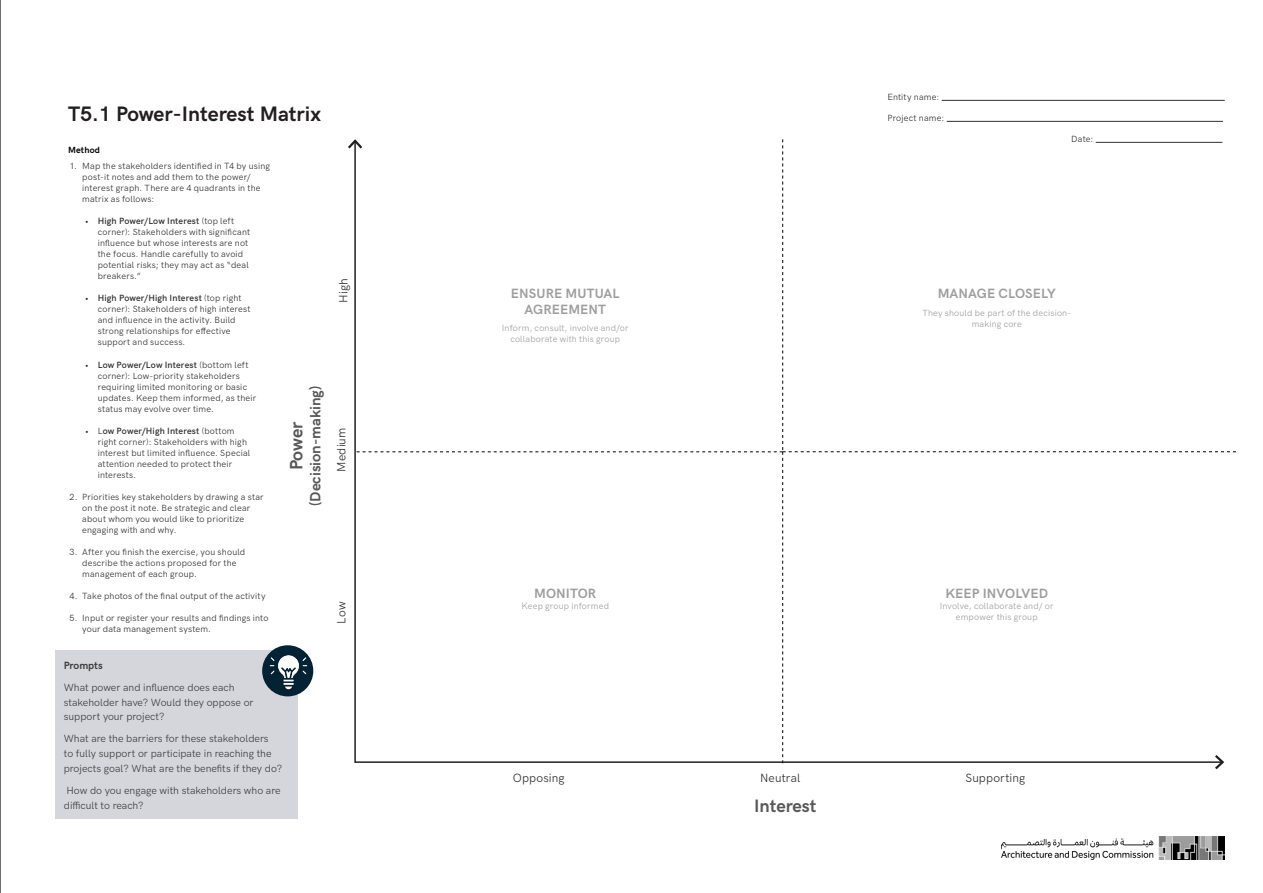
<style>
.page{position:relative;width:1263px;height:893px;background:#fff}
.page>*{position:absolute;margin:0;border:0;box-sizing:border-box;transform-origin:0 0}
.A0_-_TOOLS_HEADING{font:700 21px "HK Grotesk";color:#231f20}
.A0_-_TOOLS_HEADING-2{font:700 18px "HK Grotesk";color:#57585a}
.A0_-_TOOLS_HEADING-3{font:700 15px "HK Grotesk";color:#57585a}
.C1_-_CAPTIONS_Reg{font:700 13.5px/16.2px "HK Grotesk";letter-spacing:.005em;color:#9e9e9d;text-align:center}
.C1_-_CAPTIONS_Reg-2{font:12px "HK Grotesk";letter-spacing:.01em;color:#312f30}
.B6_-_KEY_POINT{font:10.5px/14.7px "HK Grotesk";color:#3e3e3f}
.B6_-_KEY_POINT-2{font:700 10.5px "HK Grotesk";color:#3e3e3f}
.C1_-_CAPTIONS_Reg-3{font:9px/10.9px "HK Grotesk";letter-spacing:.02em;color:#312f30}
.C1_-_CAPTIONS_Reg-4{font:9px/10.8px "HK Grotesk";letter-spacing:.02em;color:#9e9e9d;text-align:center}
.C1_-_CAPTIONS_Bold{font:700 9px "HK Grotesk";letter-spacing:.02em;color:#000}
.s1{font-weight:600}
</style>
<div class="page">
<hr style="left:0;top:0;width:1px;height:893px;background:#57585a">
<hr style="left:942px;top:100px;width:283px;height:1px;background:#312f30">
<hr style="left:947px;top:121px;width:276px;height:1px;background:#312f30">
<img style="left:1001px;top:837px;width:224px;height:23px">
<svg style="left:348px;top:139px;width:888px;height:631px"></svg>
<div style="left:55px;top:650px;width:243px;height:169px;background:#d5d6dc"></div>
<div style="left:262px;top:645px;width:51px;height:51px;background:#032335;border-radius:50%"></div>
<img style="left:265px;top:652px;width:46px;height:41px">
<p class="A0_-_TOOLS_HEADING" style="left:68px;top:98px;width:254px">T5.1 Power-Interest Matrix</p>
<p class="C1_-_CAPTIONS_Bold" style="left:68px;top:143px;width:33px">Method</p>
<p class="C1_-_CAPTIONS_Reg-3" style="left:82px;top:160px;width:189px;text-indent:-13px">1. Map the stakeholders identified in T4 by using post-it notes and add them to the power/ interest graph. There are 4 quadrants in the matrix as follows:</p>
<p class="C1_-_CAPTIONS_Reg-3" style="left:98px;top:215px;width:154px;text-indent:-13px"><span class="s1">• High Power/Low Interest</span> (top left corner): Stakeholders with significant influence but whose interests are not the focus. Handle carefully to avoid potential risks; they may act as “deal breakers.”</p>
<p class="C1_-_CAPTIONS_Reg-3" style="left:98px;top:292px;width:154px;text-indent:-13px"><span class="s1">• High Power/High Interest</span> (top right corner): Stakeholders of high interest and influence in the activity. Build strong relationships for effective support and success.</p>
<p class="C1_-_CAPTIONS_Reg-3" style="left:98px;top:358px;width:160px;text-indent:-13px"><span class="s1">• Low Power/Low Interest</span> (bottom left corner): Low-priority stakeholders requiring limited monitoring or basic updates. Keep them informed, as their status may evolve over time.</p>
<p class="C1_-_CAPTIONS_Reg-3" style="left:98px;top:424px;width:154px;text-indent:-13px">• L<span class="s1">ow Power/High Interest</span> (bottom right corner): Stakeholders with high interest but limited influence. Special attention needed to protect their interests.</p>
<p class="C1_-_CAPTIONS_Reg-3" style="left:82px;top:490px;width:183px;text-indent:-13px">2. Priorities key stakeholders by drawing a star on the post it note. Be strategic and clear about whom you would like to prioritize engaging with and why.</p>
<p class="C1_-_CAPTIONS_Reg-3" style="left:82px;top:546px;width:165px;text-indent:-13px">3. After you finish the exercise, you should describe the actions proposed for the management of each group.</p>
<p class="C1_-_CAPTIONS_Reg-3" style="left:69px;top:590px;width:197px">4. Take photos of the final output of the activity</p>
<p class="C1_-_CAPTIONS_Reg-3" style="left:82px;top:612px;width:188px;text-indent:-13px">5. Input or register your results and findings into your data management system.</p>
<p class="A0_-_TOOLS_HEADING-3" style="left:304px;top:506px;width:122px;rotate:-90deg">(Decision-making)</p>
<p class="A0_-_TOOLS_HEADING-2" style="left:283px;top:470px;width:50px;rotate:-90deg">Power</p>
<p class="B6_-_KEY_POINT-2" style="left:64px;top:657px;width:41px">Prompts</p>
<p class="B6_-_KEY_POINT" style="left:64px;top:679px;width:191px">What power and influence does each stakeholder have? Would they oppose or support your project?</p>
<p class="B6_-_KEY_POINT" style="left:64px;top:731px;width:220px">What are the barriers for these stakeholders<br>to fully support or participate in reaching the projects goal? What are the benefits if they do?</p>
<p class="B6_-_KEY_POINT" style="left:64px;top:782px;width:218px">How do you engage with stakeholders who are difficult to reach?</p>
<p class="C1_-_CAPTIONS_Reg-2" style="left:334px;top:303px;width:26px;rotate:-90deg">High</p>
<p class="C1_-_CAPTIONS_Reg-2" style="left:332px;top:472px;width:46px;rotate:-90deg">Medium</p>
<p class="C1_-_CAPTIONS_Reg-2" style="left:332px;top:624px;width:23px;rotate:-90deg">Low</p>
<p class="C1_-_CAPTIONS_Reg" style="left:511px;top:284px;width:110px">ENSURE MUTUAL<br>AGREEMENT</p>
<p class="C1_-_CAPTIONS_Reg-4" style="left:502px;top:322px;width:128px">Inform, consult, involve and/or collaborate with this group</p>
<p class="C1_-_CAPTIONS_Reg-3" style="left:887px;top:91px;width:53px">Entity name:</p>
<p class="C1_-_CAPTIONS_Reg-3" style="left:887px;top:112px;width:59px">Project name:</p>
<p class="C1_-_CAPTIONS_Reg-3" style="left:1071px;top:133px;width:24px">Date:</p>
<p class="C1_-_CAPTIONS_Reg" style="left:938px;top:284px;width:120px">MANAGE CLOSELY</p>
<p class="C1_-_CAPTIONS_Reg-4" style="left:922px;top:307px;width:150px">They should be part of the decision&shy;making core</p>
<p class="C1_-_CAPTIONS_Reg" style="left:534px;top:584px;width:64px">MONITOR</p>
<p class="C1_-_CAPTIONS_Reg" style="left:945px;top:584px;width:104px">KEEP INVOLVED</p>
<p class="C1_-_CAPTIONS_Reg-4" style="left:521px;top:600px;width:89px">Keep group informed</p>
<p class="C1_-_CAPTIONS_Reg-4" style="left:940px;top:600px;width:115px">Involve, collaborate and/ or empower this group</p>
<p class="C1_-_CAPTIONS_Reg-2" style="left:513px;top:769px;width:53px">Opposing</p>
<p class="C1_-_CAPTIONS_Reg-2" style="left:760px;top:769px;width:42px">Neutral</p>
<p class="A0_-_TOOLS_HEADING-2" style="left:754px;top:793px;width:64px">Interest</p>
<p class="C1_-_CAPTIONS_Reg-2" style="left:965px;top:769px;width:61px">Supporting</p>
</div>
